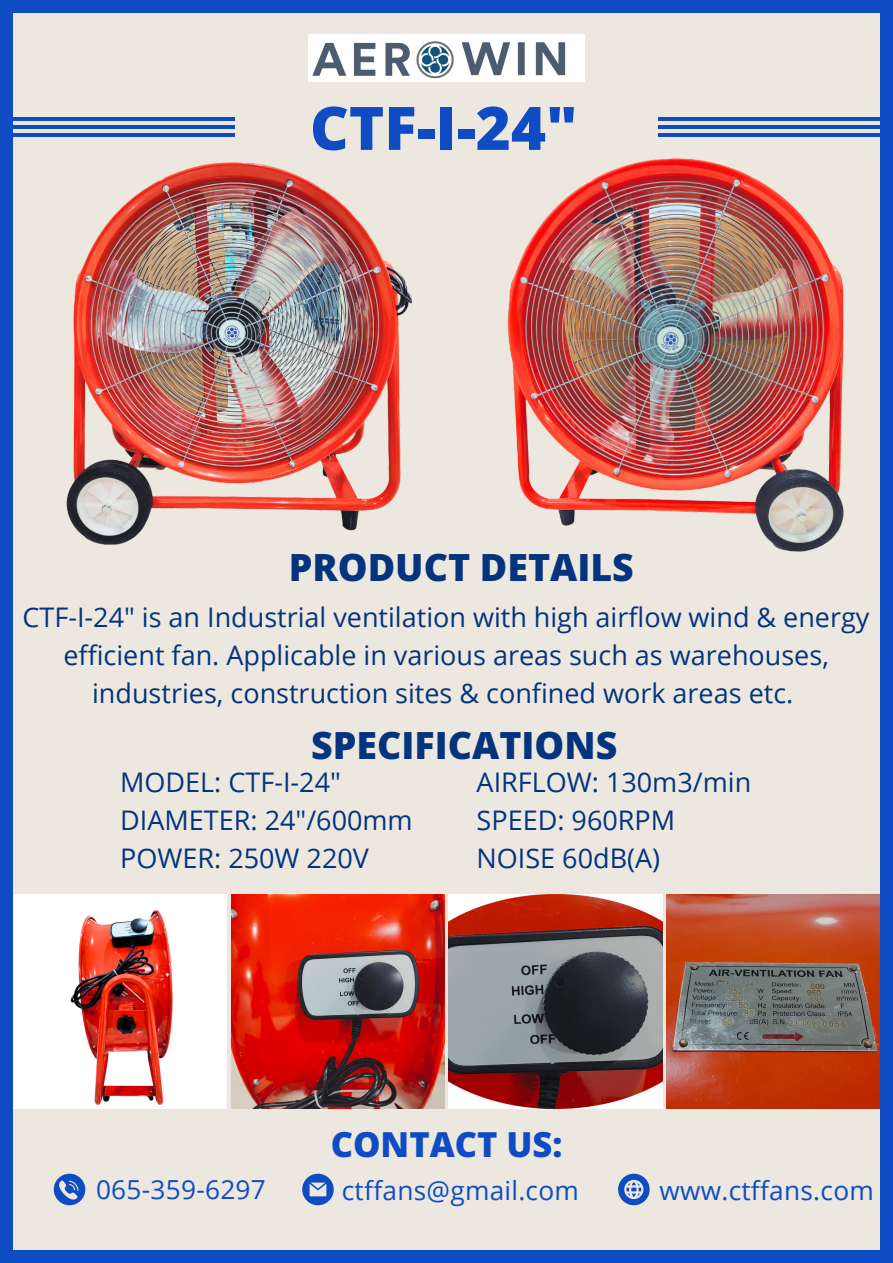
<style>
.page{position:relative;width:893px;height:1263px;background:#0f4cc4}
.page>*{position:absolute;margin:0;border:0;box-sizing:border-box;transform-origin:0 0}
.t1{font:800 60px "Open Sans";color:#0f4cc4}
.t2{font:800 37.5px "Open Sans";color:#05347e}
.t3{font:800 34.5px "Open Sans";color:#0f4cc4}
.t4{font:27px/37.7px "Open Sans";color:#05347e;text-align:center}
.t5{font:26.25px "Open Sans";letter-spacing:.01em;color:#0f4cc4}
</style>
<div class="page">
<div style="left:14px;top:13px;width:865px;height:1236px;background:#ece8df"></div>
<img style="left:14px;top:895px;width:213px;height:213px">
<img style="left:231px;top:895px;width:213px;height:213px">
<img style="left:449px;top:895px;width:213px;height:213px">
<img style="left:666px;top:895px;width:213px;height:213px">
<svg style="left:302px;top:1174px;width:32px;height:31px"></svg>
<svg style="left:54px;top:1174px;width:31px;height:31px"></svg>
<svg style="left:618px;top:1174px;width:31px;height:31px"></svg>
<hr style="left:658px;top:118px;width:235px;height:3px;background:#0f4cc4">
<hr style="left:658px;top:126px;width:235px;height:3px;background:#0f4cc4">
<hr style="left:658px;top:133px;width:235px;height:4px;background:#0f4cc4">
<hr style="left:0;top:118px;width:235px;height:3px;background:#0f4cc4">
<hr style="left:0;top:126px;width:235px;height:3px;background:#0f4cc4">
<hr style="left:0;top:133px;width:235px;height:4px;background:#0f4cc4">
<img style="left:66px;top:162px;width:345px;height:383px">
<img style="left:507px;top:149px;width:373px;height:417px">
<img style="left:308px;top:35px;width:277px;height:46px">
<p class="t1" style="left:310px;top:86px;width:269px">CTF-I-24"</p>
<p class="t2" style="left:289px;top:540px;width:347px">PRODUCT DETAILS</p>
<p class="t4" style="left:23px;top:598px;width:848px">CTF-I-24" is an Industrial ventilation with high airflow wind &amp; energy efficient fan. Applicable in various areas such as warehouses, industries, construction sites &amp; confined work areas etc.</p>
<p class="t2" style="left:311px;top:719px;width:308px">SPECIFICATIONS</p>
<p class="t4" style="left:120px;top:763px;width:222px">MODEL: CTF-I-24"</p>
<p class="t4" style="left:120px;top:801px;width:294px">DIAMETER: 24"/600mm</p>
<p class="t4" style="left:120px;top:838px;width:250px">POWER: 250W 220V</p>
<p class="t4" style="left:476px;top:763px;width:276px">AIRFLOW: 130m3/min</p>
<p class="t4" style="left:476px;top:801px;width:200px">SPEED: 960RPM</p>
<p class="t4" style="left:476px;top:838px;width:185px">NOISE 60dB(A)</p>
<p class="t3" style="left:331px;top:1120px;width:233px">CONTACT US:</p>
<p class="t5" style="left:96px;top:1171px;width:171px">065-359-6297</p>
<p class="t5" style="left:342px;top:1172px;width:238px">ctffans@gmail.com</p>
<p class="t5" style="left:659px;top:1172px;width:216px">www.ctffans.com</p>
</div>
